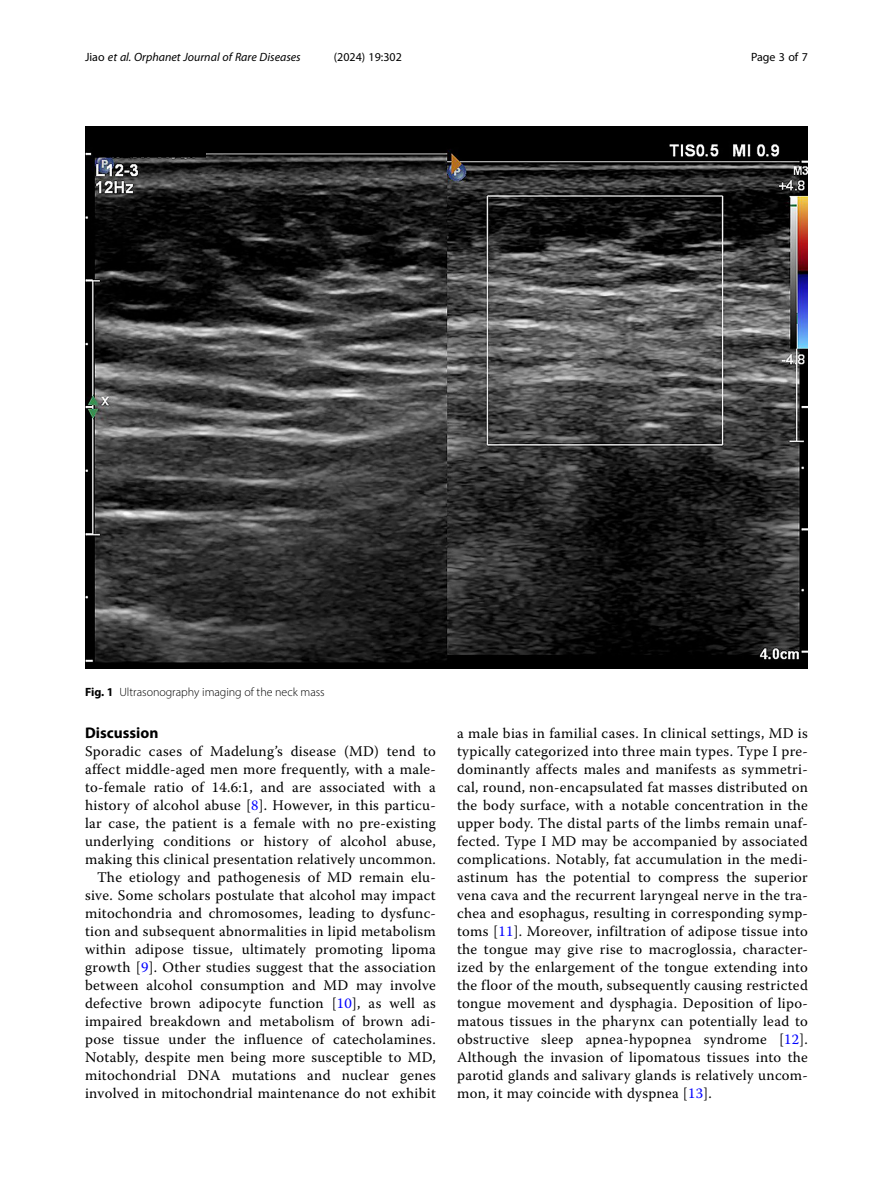
<style>
.page{position:relative;width:893px;height:1191px;background:#fff}
.page>*{position:absolute;margin:0;border:0;box-sizing:border-box;transform-origin:0 0}
.Head_1{font:700 15.45px "Myriad Pro";color:#000}
.Body_Text_Indent{font:14.7px/18px "Warnock Pro";letter-spacing:.02em;color:#000;text-align:justify}
.Body_Text{font:14.7px/18px "Warnock Pro";letter-spacing:.02em;color:#000;text-align:justify}
.Figure_Caption{font:300 12px "Myriad Pro";color:#000}
.t1{font:italic 12px "Myriad Pro";color:#000}
.t2{font:12px "Myriad Pro";color:#000}
.s1{font-style:normal}
.s2{font-weight:700}
.s3{color:#00f}
</style>
<div class="page">
<img style="left:85px;top:126px;width:723px;height:543px">
<p class="t1" style="left:85px;top:50px;width:217px"><span class="s1">Jiao</span> et al. Orphanet Journal of Rare Diseases</p>
<p class="t2" style="left:334px;top:50px;width:70px">(2024) 19:302</p>
<p class="t2" style="left:751px;top:50px;width:58px">Page 3 of 7</p>
<p class="Figure_Caption" style="left:85px;top:684px;width:241px"><span class="s2">Fig. 1</span> Ultrasonography imaging of the neck mass</p>
<p class="Head_1" style="left:85px;top:723px;width:75px">Discussion</p>
<p class="Body_Text" style="left:85px;top:742px;width:352px">Sporadic cases of Madelung’s disease (MD) tend to affect middle-aged men more frequently, with a male&shy;to-female ratio of 14.6:1, and are associated with a history of alcohol abuse [<span class="s3">8</span>]. However, in this particu&shy;lar case, the patient is a female with no pre-existing underlying conditions or history of alcohol abuse, making this clinical presentation relatively uncommon.</p>
<p class="Body_Text_Indent" style="left:85px;top:868px;width:352px;text-indent:12px">The etiology and pathogenesis of MD remain elu&shy;sive. Some scholars postulate that alcohol may impact mitochondria and chromosomes, leading to dysfunc&shy;tion and subsequent abnormalities in lipid metabolism within adipose tissue, ultimately promoting lipoma growth [<span class="s3">9</span>]. Other studies suggest that the association between alcohol consumption and MD may involve defective brown adipocyte function [<span class="s3">10</span>], as well as impaired breakdown and metabolism of brown adi&shy;pose tissue under the influence of catecholamines.<br>Notably, despite men being more susceptible to MD, mitochondrial DNA mutations and nuclear genes involved in mitochondrial maintenance do not exhibit</p>
<p class="Body_Text_Indent" style="left:457px;top:724px;width:352px">a male bias in familial cases. In clinical settings, MD is typically categorized into three main types. Type I pre&shy;dominantly affects males and manifests as symmetri&shy;cal, round, non-encapsulated fat masses distributed on the body surface, with a notable concentration in the upper body. The distal parts of the limbs remain unaf&shy;fected. Type I MD may be accompanied by associated complications. Notably, fat accumulation in the medi&shy;astinum has the potential to compress the superior vena cava and the recurrent laryngeal nerve in the tra&shy;chea and esophagus, resulting in corresponding symp&shy;toms [<span class="s3">11</span>]. Moreover, infiltration of adipose tissue into the tongue may give rise to macroglossia, character&shy;ized by the enlargement of the tongue extending into the floor of the mouth, subsequently causing restricted tongue movement and dysphagia. Deposition of lipo&shy;matous tissues in the pharynx can potentially lead to obstructive sleep apnea-hypopnea syndrome [<span class="s3">12</span>].<br>Although the invasion of lipomatous tissues into the parotid glands and salivary glands is relatively uncom&shy;mon, it may coincide with dyspnea [<span class="s3">13</span>].</p>
</div>
